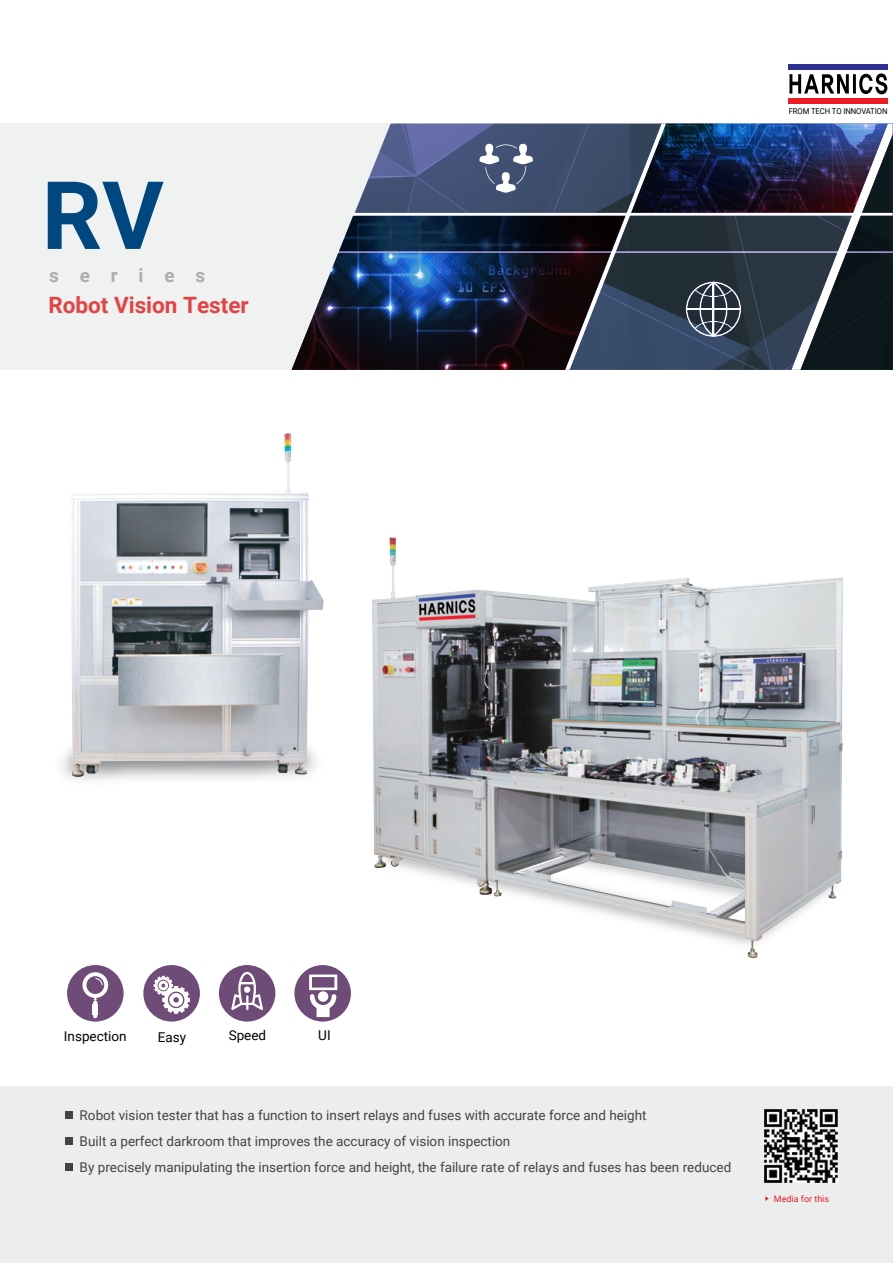
<style>
.page{position:relative;width:893px;height:1263px;background:#fff}
.page>*{position:absolute;margin:0;border:0;box-sizing:border-box;transform-origin:0 0}
.t1{font:700 94.5px "Roboto";color:#00477f}
.t2{font:700 22.5px "Roboto";color:#e34343}
.t3{font:700 18.9px "Roboto";letter-spacing:1.1em;color:#adadad}
.t4{font:13.5px/26.2px "Roboto";color:#434343}
.t5{font:13.5px "Roboto";color:#000}
.t6{font:9px "Roboto";color:#ee1d23}
.t7{font:8.1px "Roboto";letter-spacing:-.01em;color:#000;scale:.95 1}
</style>
<div class="page">
<img style="left:62px;top:750px;width:240px;height:30px">
<img style="left:70px;top:432px;width:253px;height:344px">
<img style="left:373px;top:537px;width:469px;height:420px">
<div style="left:0;top:1086px;width:893px;height:176px;background:#eceeee"></div>
<div style="left:65px;top:1111px;width:8px;height:7px;background:#434343"></div>
<div style="left:65px;top:1137px;width:8px;height:7px;background:#434343"></div>
<div style="left:65px;top:1163px;width:8px;height:8px;background:#434343"></div>
<div style="left:0;top:124px;width:395px;height:246px;background:#f0f1f1"></div>
<svg style="left:789px;top:74px;width:60px;height:20px"></svg>
<hr style="left:853px;top:74px;width:3px;height:20px;background:#000">
<svg style="left:859px;top:73px;width:28px;height:21px"></svg>
<div style="left:789px;top:65px;width:99px;height:5px;background:#2e3092"></div>
<div style="left:789px;top:98px;width:99px;height:5px;background:#ee1d23"></div>
<svg style="left:765px;top:1196px;width:4px;height:5px"></svg>
<svg style="left:291px;top:124px;width:602px;height:246px;background:#3d485e"></svg>
<div style="left:143px;top:965px;width:57px;height:56px;background:#6f4b77;border-radius:50%"></div>
<svg style="left:154px;top:976px;width:36px;height:38px"></svg>
<div style="left:219px;top:965px;width:56px;height:56px;background:#6f4b77;border-radius:50%"></div>
<svg style="left:231px;top:972px;width:32px;height:38px"></svg>
<div style="left:294px;top:965px;width:57px;height:56px;background:#6f4b77;border-radius:50%"></div>
<svg style="left:309px;top:974px;width:28px;height:43px"></svg>
<img style="left:764px;top:1109px;width:74px;height:73px">
<div style="left:67px;top:965px;width:57px;height:56px;background:#6f4b77;border-radius:50%"></div>
<svg style="left:93px;top:1000px;width:4px;height:18px"></svg>
<svg style="left:82px;top:972px;width:26px;height:29px"></svg>
<div style="left:93px;top:1004px;width:5px;height:10px;background:#fff"></div>
<h1 class="t1" style="left:42px;top:149px;width:124px">RV</h1>
<h3 class="t3" style="left:49px;top:262px;width:158px">series</h3>
<h2 class="t2" style="left:48px;top:289px;width:202px">Robot Vision Tester</h2>
<p class="t7" style="left:789px;top:106px;width:105px">FROM TECH TO INNOVATION</p>
<p class="t5" style="left:64px;top:1027px;width:64px">Inspection</p>
<p class="t5" style="left:158px;top:1027px;width:30px">Easy</p>
<p class="t5" style="left:229px;top:1026px;width:39px">Speed</p>
<p class="t5" style="left:318px;top:1026px;width:14px">UI</p>
<p class="t4" style="left:80px;top:1101px;width:653px">Robot vision tester that has a function to insert relays and fuses with accurate force and height<br>Built a perfect darkroom that improves the accuracy of vision inspection<br>By precisely manipulating the insertion force and height, the failure rate of relays and fuses has been reduced</p>
<p class="t6" style="left:774px;top:1192px;width:57px">Media for this</p>
</div>
